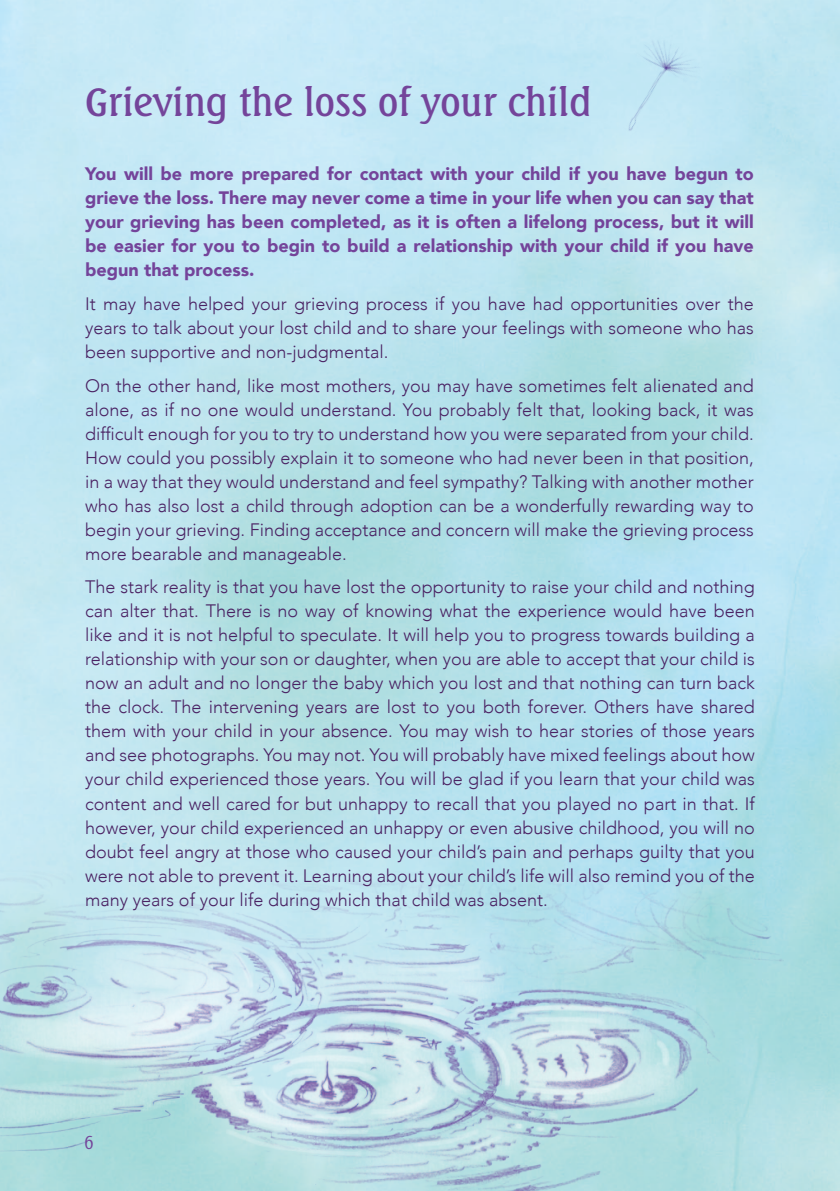
<style>
.page{position:relative;width:840px;height:1191px;background:#fff}
.page>*{position:absolute;margin:0;border:0;box-sizing:border-box;transform-origin:0 0}
.t1{font:500 38px "Seagull BT";color:#74449a}
.t2{font:300 18px/24px "Avenir";color:#4a2263;text-align:justify}
.t3{font:900 18px/24px "Avenir";color:#74449a;text-align:justify}
.t4{font:300 18px "Seagull BT";color:#74449a}
</style>
<div class="page">
<div style="left:591px;top:15px;width:128px;height:138px;background:#c3e8f5"></div>
<img style="left:0;top:718px;width:783px;height:473px">
<img style="left:733px;top:596px;width:106px;height:510px">
<h1 class="t1" style="left:85px;top:77px;width:508px">Grieving the loss of your child</h1>
<p class="t3" style="left:85px;top:161px;width:670px">You will be more prepared for contact with your child if you have begun to grieve the loss. There may never come a time in your life when you can say that your grieving has been completed, as it is often a lifelong process, but it will be easier for you to begin to build a relationship with your child if you have begun that process.</p>
<p class="t2" style="left:85px;top:291px;width:669px">It may have helped your grieving process if you have had opportunities over the years to talk about your lost child and to share your feelings with someone who has been supportive and non-judgmental.</p>
<p class="t2" style="left:85px;top:373px;width:670px">On the other hand, like most mothers, you may have sometimes felt alienated and alone, as if no one would understand. You probably felt that, looking back, it was difficult enough for you to try to understand how you were separated from your child.<br>How could you possibly explain it to someone who had never been in that position, in a way that they would understand and feel sympathy? Talking with another mother who has also lost a child through adoption can be a wonderfully rewarding way to begin your grieving. Finding acceptance and concern will make the grieving process more bearable and manageable.</p>
<p class="t2" style="left:85px;top:575px;width:671px">The stark reality is that you have lost the opportunity to raise your child and nothing can alter that. There is no way of knowing what the experience would have been like and it is not helpful to speculate. It will help you to progress towards building a relationship with your son or daughter, when you are able to accept that your child is now an adult and no longer the baby which you lost and that nothing can turn back the clock. The intervening years are lost to you both forever. Others have shared them with your child in your absence. You may wish to hear stories of those years and see photographs. You may not. You will probably have mixed feelings about how your child experienced those years. You will be glad if you learn that your child was content and well cared for but unhappy to recall that you played no part in that. If however, your child experienced an unhappy or even abusive childhood, you will no doubt feel angry at those who caused your child’s pain and perhaps guilty that you were not able to prevent it. Learning about your child’s life will also remind you of the many years of your life during which that child was absent.</p>
<p class="t4" style="left:84px;top:1130px;width:11px">6</p>
</div>
